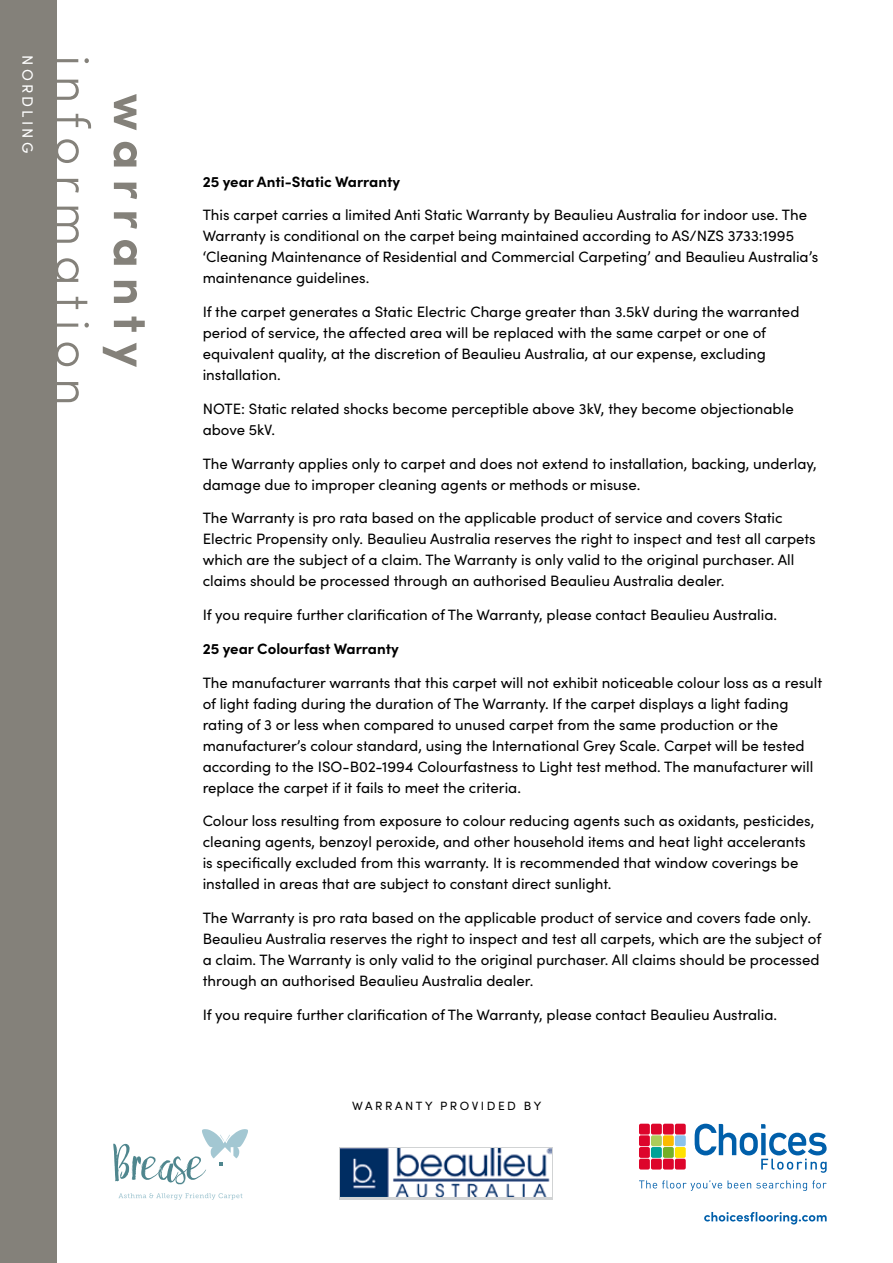
<style>
.page{position:relative;width:893px;height:1263px;background:#fff}
.page>*{position:absolute;margin:0;border:0;box-sizing:border-box;transform-origin:0 0}
.t1{font:15px/21px "Sofia Pro";color:#000}
.t2{font:700 15px "Sofia Pro";color:#000}
.t3{font:15px "Sofia Pro";letter-spacing:.21em;color:#fff}
.t4{font:12px "Sofia Pro";letter-spacing:.21em;color:#000}
</style>
<div class="page">
<svg style="left:118px;top:1193px;width:124px;height:6px"></svg>
<svg style="left:113px;top:1129px;width:135px;height:55px"></svg>
<div style="left:0;top:0;width:57px;height:1263px;background:#84817a"></div>
<svg style="left:57px;top:58px;width:34px;height:344px"></svg>
<svg style="left:103px;top:94px;width:42px;height:273px"></svg>
<svg style="left:639px;top:1124px;width:47px;height:45px;background:#cc6557"></svg>
<svg style="left:695px;top:1124px;width:132px;height:49px"></svg>
<svg style="left:639px;top:1180px;width:83px;height:11px"></svg>
<svg style="left:728px;top:1180px;width:99px;height:11px"></svg>
<svg style="left:704px;top:1212px;width:123px;height:12px"></svg>
<div style="left:339px;top:1147px;width:214px;height:52px;background:linear-gradient(to right,#d1d3d4,#d1d3d4)"></div>
<img style="left:340px;top:1148px;width:212px;height:48px">
<p class="t3" style="left:39px;top:55px;width:99px;rotate:90deg">NORDLING</p>
<p class="t2" style="left:203px;top:170px;width:199px">25 year Anti-Static Warranty</p>
<p class="t1" style="left:203px;top:204px;width:617px">This carpet carries a limited Anti Static Warranty by Beaulieu Australia for indoor use. The Warranty is conditional on the carpet being maintained according to AS/NZS 3733:1995 ‘Cleaning Maintenance of Residential and Commercial Carpeting’ and Beaulieu Australia’s maintenance guidelines.</p>
<p class="t1" style="left:203px;top:300px;width:598px">If the carpet generates a Static Electric Charge greater than 3.5kV during the warranted period of service, the affected area will be replaced with the same carpet or one of equivalent quality, at the discretion of Beaulieu Australia, at our expense, excluding installation.</p>
<p class="t1" style="left:203px;top:397px;width:592px">NOTE: Static related shocks become perceptible above 3kV, they become objectionable above 5kV.</p>
<p class="t1" style="left:203px;top:452px;width:616px">The Warranty applies only to carpet and does not extend to installation, backing, underlay, damage due to improper cleaning agents or methods or misuse.</p>
<p class="t1" style="left:203px;top:507px;width:615px">The Warranty is pro rata based on the applicable product of service and covers Static Electric Propensity only. Beaulieu Australia reserves the right to inspect and test all carpets which are the subject of a claim. The Warranty is only valid to the original purchaser. All claims should be processed through an authorised Beaulieu Australia dealer.</p>
<p class="t1" style="left:203px;top:603px;width:576px">If you require further clarification of The Warranty, please contact Beaulieu Australia.</p>
<p class="t2" style="left:203px;top:637px;width:198px">25 year Colourfast Warranty</p>
<p class="t1" style="left:203px;top:671px;width:621px">The manufacturer warrants that this carpet will not exhibit noticeable colour loss as a result of light fading during the duration of The Warranty. If the carpet displays a light fading rating of 3 or less when compared to unused carpet from the same production or the manufacturer’s colour standard, using the International Grey Scale. Carpet will be tested according to the ISO-B02-1994 Colourfastness to Light test method. The manufacturer will replace the carpet if it fails to meet the criteria.</p>
<p class="t1" style="left:203px;top:810px;width:613px">Colour loss resulting from exposure to colour reducing agents such as oxidants, pesticides, cleaning agents, benzoyl peroxide, and other household items and heat light accelerants is specifically excluded from this warranty. It is recommended that window coverings be installed in areas that are subject to constant direct sunlight.</p>
<p class="t1" style="left:203px;top:906px;width:620px">The Warranty is pro rata based on the applicable product of service and covers fade only.<br>Beaulieu Australia reserves the right to inspect and test all carpets, which are the subject of a claim. The Warranty is only valid to the original purchaser. All claims should be processed through an authorised Beaulieu Australia dealer.</p>
<p class="t1" style="left:203px;top:1003px;width:576px">If you require further clarification of The Warranty, please contact Beaulieu Australia.</p>
<p class="t4" style="left:352px;top:1097px;width:190px">WARRANTY PROVIDED BY</p>
</div>
